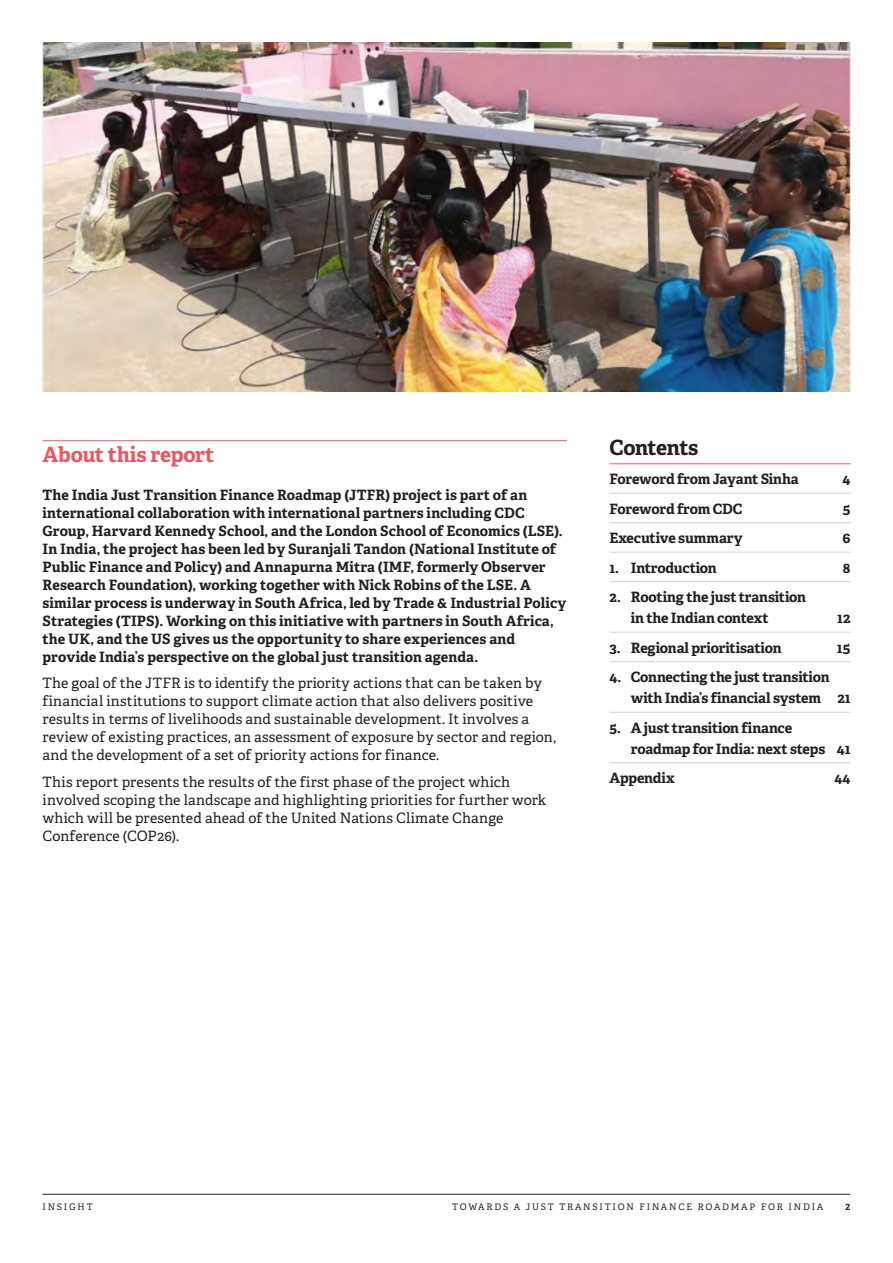
<style>
.page{position:relative;width:893px;height:1263px;background:#fff}
.page>*{position:absolute;margin:0;border:0;box-sizing:border-box;transform-origin:0 0}
.t1{font:700 21px "Adelle";letter-spacing:-.015em;color:#ef5561}
.t2{font:700 21px "Adelle";letter-spacing:-.02em;color:#231f20}
.t3{font:700 14.25px/18px "Adelle";color:#231f20}
.t4{font:14.25px/18px "Adelle";letter-spacing:.01em;color:#231f20}
.t5{font:9px "Adelle";letter-spacing:.2em;color:#231f20}
.t6{font:700 9px "Adelle";color:#231f20}
</style>
<div class="page">
<hr style="left:43px;top:1194px;width:807px;height:1px;background:#231f20">
<hr style="left:43px;top:440px;width:524px;height:1px;background:#ef5561">
<hr style="left:609px;top:463px;width:241px;height:1px;background:#ef5561">
<hr style="left:609px;top:493px;width:241px;height:1px;background:#d1d2d4">
<hr style="left:609px;top:522px;width:241px;height:1px;background:#d1d2d4">
<hr style="left:609px;top:552px;width:241px;height:1px;background:#d1d2d4">
<hr style="left:609px;top:581px;width:241px;height:1px;background:#d1d2d4">
<hr style="left:609px;top:632px;width:241px;height:1px;background:#d1d2d4">
<hr style="left:609px;top:661px;width:241px;height:1px;background:#d1d2d4">
<hr style="left:609px;top:712px;width:241px;height:1px;background:#d1d2d4">
<hr style="left:609px;top:762px;width:241px;height:1px;background:#d1d2d4">
<img style="left:43px;top:43px;width:807px;height:348px">
<h1 class="t1" style="left:43px;top:441px;width:173px">About this report</h1>
<h1 class="t2" style="left:609px;top:434px;width:90px">Contents</h1>
<p class="t3" style="left:609px;top:470px;width:191px">Foreword from Jayant Sinha</p>
<p class="t3" style="left:842px;top:470px;width:9px">4</p>
<p class="t3" style="left:609px;top:500px;width:134px">Foreword from CDC</p>
<p class="t3" style="left:843px;top:500px;width:9px">5</p>
<p class="t3" style="left:609px;top:529px;width:135px">Executive summary</p>
<p class="t3" style="left:842px;top:529px;width:10px">6</p>
<p class="t3" style="left:609px;top:559px;width:109px">1. Introduction</p>
<p class="t3" style="left:843px;top:559px;width:9px">8</p>
<p class="t3" style="left:631px;top:587px;width:177px;line-height:21px;text-indent:-21px">2. Rooting the just transition in the Indian context</p>
<p class="t3" style="left:43px;top:486px;width:525px">The India Just Transition Finance Roadmap (JTFR) project is part of an international collaboration with international partners including CDC Group, Harvard Kennedy School, and the London School of Economics (LSE).<br>In India, the project has been led by Suranjali Tandon (National Institute of Public Finance and Policy) and Annapurna Mitra (IMF, formerly Observer Research Foundation), working together with Nick Robins of the LSE. A similar process is underway in South Africa, led by Trade &amp; Industrial Policy Strategies (TIPS). Working on this initiative with partners in South Africa, the UK, and the US gives us the opportunity to share experiences and provide India’s perspective on the global just transition agenda.</p>
<p class="t4" style="left:43px;top:674px;width:515px">The goal of the JTFR is to identify the priority actions that can be taken by financial institutions to support climate action that also delivers positive results in terms of livelihoods and sustainable development. It involves a review of existing practices, an assessment of exposure by sector and region, and the development of a set of priority actions for finance.</p>
<p class="t4" style="left:43px;top:773px;width:505px">This report presents the results of the first phase of the project which involved scoping the landscape and highlighting priorities for further work which will be presented ahead of the United Nations Climate Change Conference (COP26).</p>
<p class="t3" style="left:837px;top:609px;width:15px">12</p>
<p class="t3" style="left:609px;top:639px;width:174px">3. Regional prioritisation</p>
<p class="t3" style="left:837px;top:639px;width:15px">15</p>
<p class="t3" style="left:631px;top:667px;width:221px;line-height:21px;text-indent:-21px">4. Connecting the just transition with India’s financial system 21</p>
<p class="t3" style="left:631px;top:717px;width:221px;line-height:21px;text-indent:-21px">5. A just transition finance roadmap for India: next steps 41</p>
<p class="t3" style="left:609px;top:769px;width:67px">Appendix</p>
<p class="t3" style="left:835px;top:769px;width:17px">44</p>
<p class="t5" style="left:43px;top:1201px;width:52px">INSIGHT</p>
<p class="t5" style="left:452px;top:1201px;width:373px">TOWARDS A JUST TRANSITION FINANCE ROADMAP FOR INDIA</p>
<p class="t6" style="left:845px;top:1201px;width:6px">2</p>
</div>
